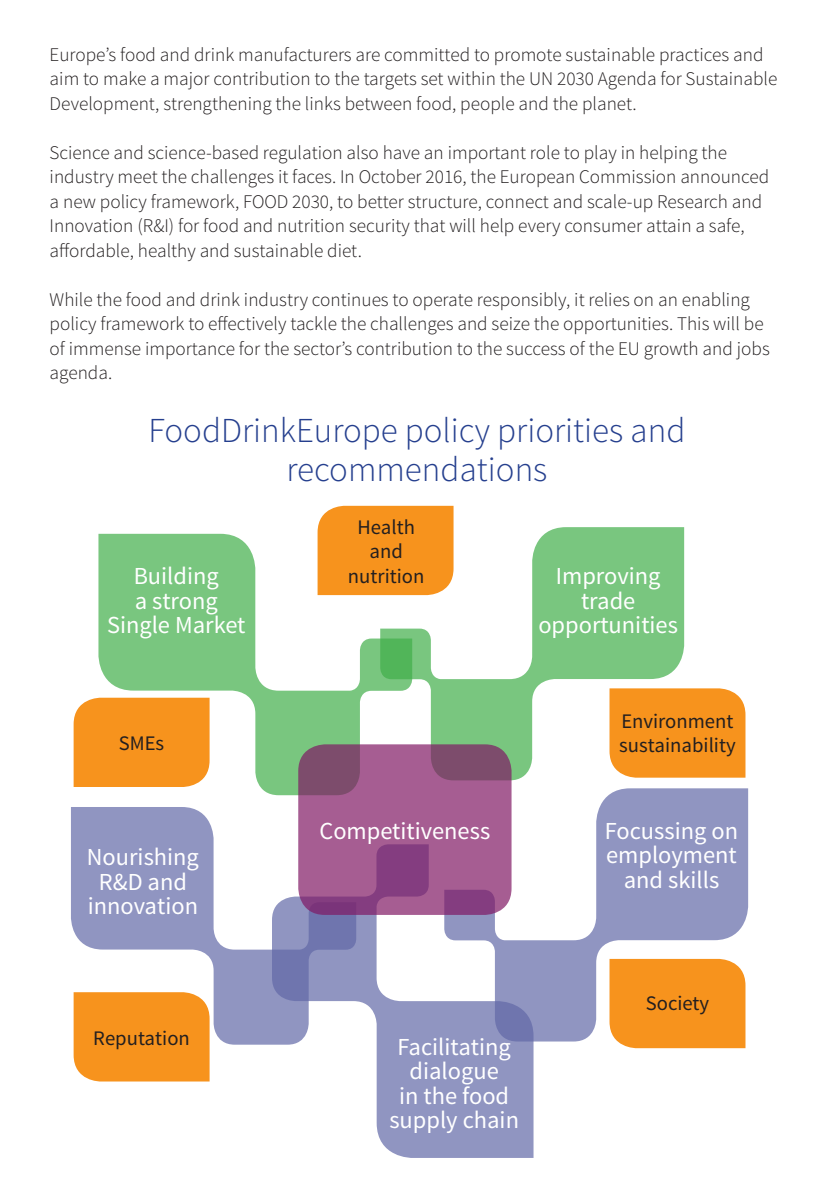
<style>
.page{position:relative;width:834px;height:1191px;background:#fff}
.page>*{position:absolute;margin:0;border:0;box-sizing:border-box;transform-origin:0 0}
.t1{font:300 35px/38.5px "Source Sans Pro";color:#253f8e;text-align:center}
.t2{font:24.5px/24.5px "Source Sans Pro";color:#fff;text-align:center}
.t3{font:20.65px/24.5px "Source Sans Pro";color:#231f20}
.t4{font:300 19.25px/24.5px "Source Sans Pro";color:#231f20}
</style>
<div class="page">
<svg style="left:511px;top:788px;width:237px;height:253px;fill:#9095c1"></svg>
<svg style="left:272px;top:844px;width:261px;height:314px;fill:#9095c1"></svg>
<svg style="left:98px;top:534px;width:282px;height:261px;fill:#79c67f"></svg>
<svg style="left:380px;top:527px;width:304px;height:253px;fill:#79c67f"></svg>
<svg style="left:71px;top:807px;width:285px;height:237px;fill:#9095c1"></svg>
<div style="left:317px;top:506px;width:136px;height:89px;background:#f7931d"></div>
<div style="left:609px;top:688px;width:136px;height:89px;background:#f7931d"></div>
<div style="left:74px;top:697px;width:135px;height:90px;background:#f7931d"></div>
<svg style="left:298px;top:744px;width:213px;height:171px;background:#9a5589"></svg>
<div style="left:74px;top:992px;width:135px;height:89px;background:#f7931d"></div>
<div style="left:609px;top:959px;width:136px;height:89px;background:#f7931d"></div>
<p class="t4" style="left:50px;top:42px;width:729px">Europe’s food and drink manufacturers are committed to promote sustainable practices and aim to make a major contribution to the targets set within the UN 2030 Agenda for Sustainable<br>Development, strengthening the links between food, people and the planet.</p>
<p class="t4" style="left:50px;top:140px;width:721px">Science and science-based regulation also have an important role to play in helping the industry meet the challenges it faces. In October 2016, the European Commission announced a new policy framework, FOOD 2030, to better structure, connect and scale-up Research and Innovation (R&amp;I) for food and nutrition security that will help every consumer attain a safe, affordable, healthy and sustainable diet.</p>
<p class="t4" style="left:50px;top:287px;width:721px">While the food and drink industry continues to operate responsibly, it relies on an enabling policy framework to effectively tackle the challenges and seize the opportunities. This will be of immense importance for the sector’s contribution to the success of the EU growth and jobs agenda.</p>
<h1 class="t1" style="left:148px;top:411px;width:538px">FoodDrinkEurope policy priorities and recommendations</h1>
<p class="t3" style="left:348px;top:515px;width:78px;text-align:center">Health and nutrition</p>
<p class="t2" style="left:107px;top:564px;width:140px">Building<br>a strong<br>Single Market</p>
<p class="t2" style="left:538px;top:564px;width:141px">Improving trade opportunities</p>
<p class="t3" style="left:119px;top:731px;width:47px">SMEs</p>
<p class="t2" style="left:87px;top:845px;width:113px">Nourishing<br>R&amp;D and innovation</p>
<p class="t3" style="left:93px;top:1025px;width:98px">Reputation</p>
<p class="t2" style="left:319px;top:819px;width:172px">Competitiveness</p>
<p class="t2" style="left:389px;top:1034px;width:131px">Facilitating dialogue<br>in the food supply chain</p>
<p class="t3" style="left:619px;top:709px;width:118px">Environment sustainability</p>
<p class="t2" style="left:605px;top:818px;width:135px">Focussing on employment and skills</p>
<p class="t3" style="left:645px;top:991px;width:65px">Society</p>
</div>
